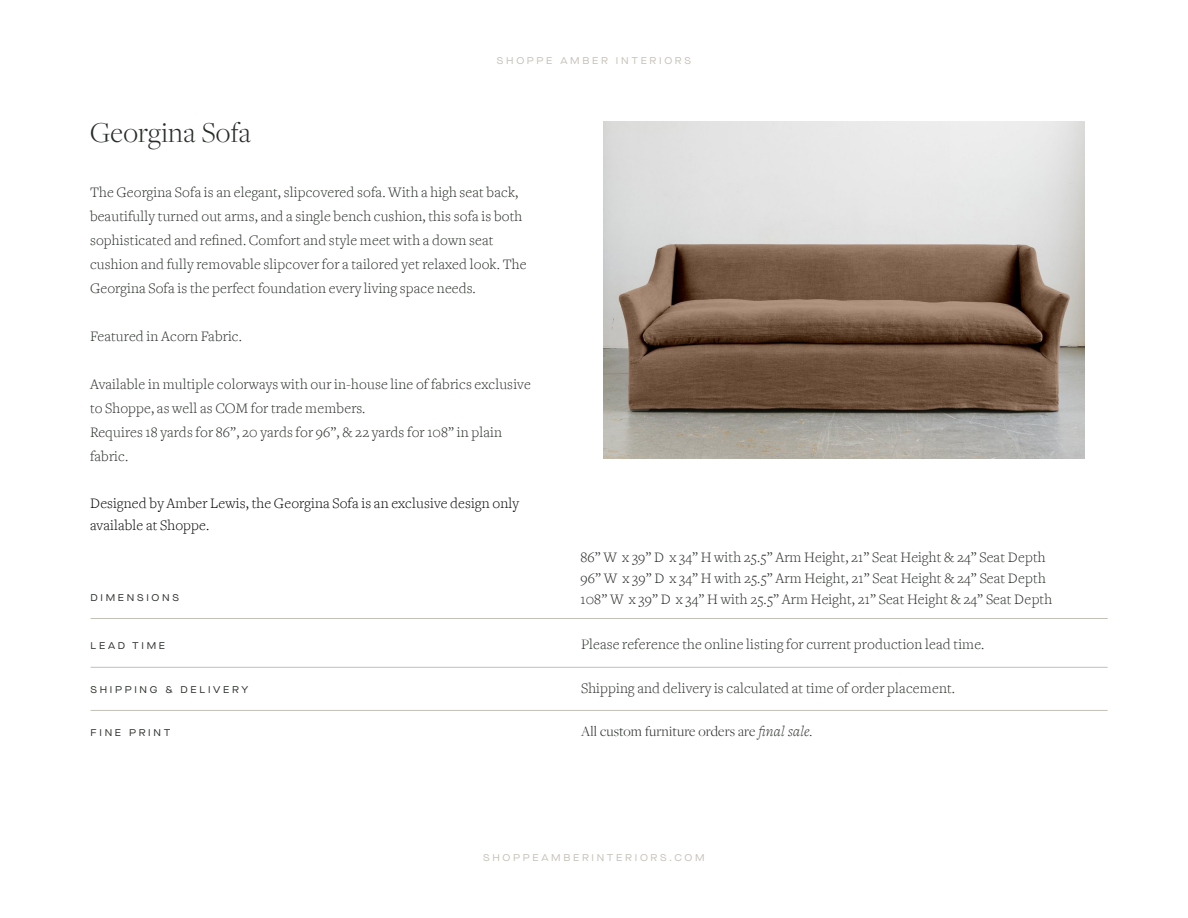
<style>
.page{position:relative;width:1188px;height:918px;background:#fff}
.page>*{position:absolute;margin:0;border:0;box-sizing:border-box;transform-origin:0 0}
.t1{font:300 30px "Freight Disp Pro";letter-spacing:.01em;color:#262d26}
.t2{font:300 15px/24px "Freight Text";letter-spacing:.01em;color:#262d26}
.t3{font:300 15px/22.5px "Freight Text";letter-spacing:.01em;color:#030000}
.t4{font:300 15px "Freight Disp Pro";letter-spacing:.01em;color:#262d26}
.t5{font:9.75px "Maison Neue Extended";letter-spacing:.275em;color:#262d26}
.t6{font:9.75px "Maison Neue Extended";letter-spacing:.275em;color:#c4bfb6}
.s1{font-family:"Freight Text Pro";font-style:italic}
</style>
<div class="page">
<img style="left:603px;top:122px;width:481px;height:337px">
<hr style="left:91px;top:618px;width:1017px;height:1px;background:#c4bfb6">
<hr style="left:91px;top:667px;width:1017px;height:1px;background:#c4bfb6">
<hr style="left:91px;top:710px;width:1017px;height:1px;background:#c4bfb6">
<p class="t6" style="left:497px;top:55px;width:196px">SHOPPE AMBER INTERIORS</p>
<p class="t1" style="left:90px;top:113px;width:162px">Georgina Sofa</p>
<p class="t2" style="left:90px;top:180px;width:438px">The Georgina Sofa is an elegant, slipcovered sofa. With a high seat back, beautifully turned out arms, and a single bench cushion, this sofa is both sophisticated and refined. Comfort and style meet with a down seat cushion and fully removable slipcover for a tailored yet relaxed look. The Georgina Sofa is the perfect foundation every living space needs.</p>
<p class="t2" style="left:90px;top:324px;width:154px">Featured in Acorn Fabric.</p>
<p class="t2" style="left:90px;top:372px;width:442px">Available in multiple colorways with our in-house line of fabrics exclusive to Shoppe, as well as COM for trade members.</p>
<p class="t2" style="left:90px;top:420px;width:414px">Requires 18 yards for 86”, 20 yards for 96”, &amp; 22 yards for 108” in plain fabric.</p>
<p class="t3" style="left:90px;top:492px;width:430px">Designed by Amber Lewis, the Georgina Sofa is an exclusive design only available at Shoppe.</p>
<p class="t5" style="left:91px;top:591px;width:90px">DIMENSIONS</p>
<p class="t2" style="left:580px;top:545px;width:467px">86” W x 39” D x 34” H with 25.5” Arm Height, 21” Seat Height &amp; 24” Seat Depth</p>
<p class="t2" style="left:580px;top:566px;width:467px">96” W x 39” D x 34” H with 25.5” Arm Height, 21” Seat Height &amp; 24” Seat Depth</p>
<p class="t2" style="left:580px;top:587px;width:473px">108” W x 39” D x 34” H with 25.5” Arm Height, 21” Seat Height &amp; 24” Seat Depth</p>
<p class="t5" style="left:91px;top:640px;width:76px">LEAD TIME</p>
<p class="t2" style="left:581px;top:633px;width:405px">Please reference the online listing for current production lead time.</p>
<p class="t5" style="left:91px;top:683px;width:159px">SHIPPING &amp; DELIVERY</p>
<p class="t2" style="left:581px;top:676px;width:375px">Shipping and delivery is calculated at time of order placement.</p>
<p class="t5" style="left:91px;top:726px;width:81px">FINE PRINT</p>
<p class="t4" style="left:581px;top:721px;width:233px">All custom furniture orders are <span class="s1">final sale</span>.</p>
<p class="t6" style="left:483px;top:851px;width:223px">SHOPPEAMBERINTERIORS.COM</p>
</div>
